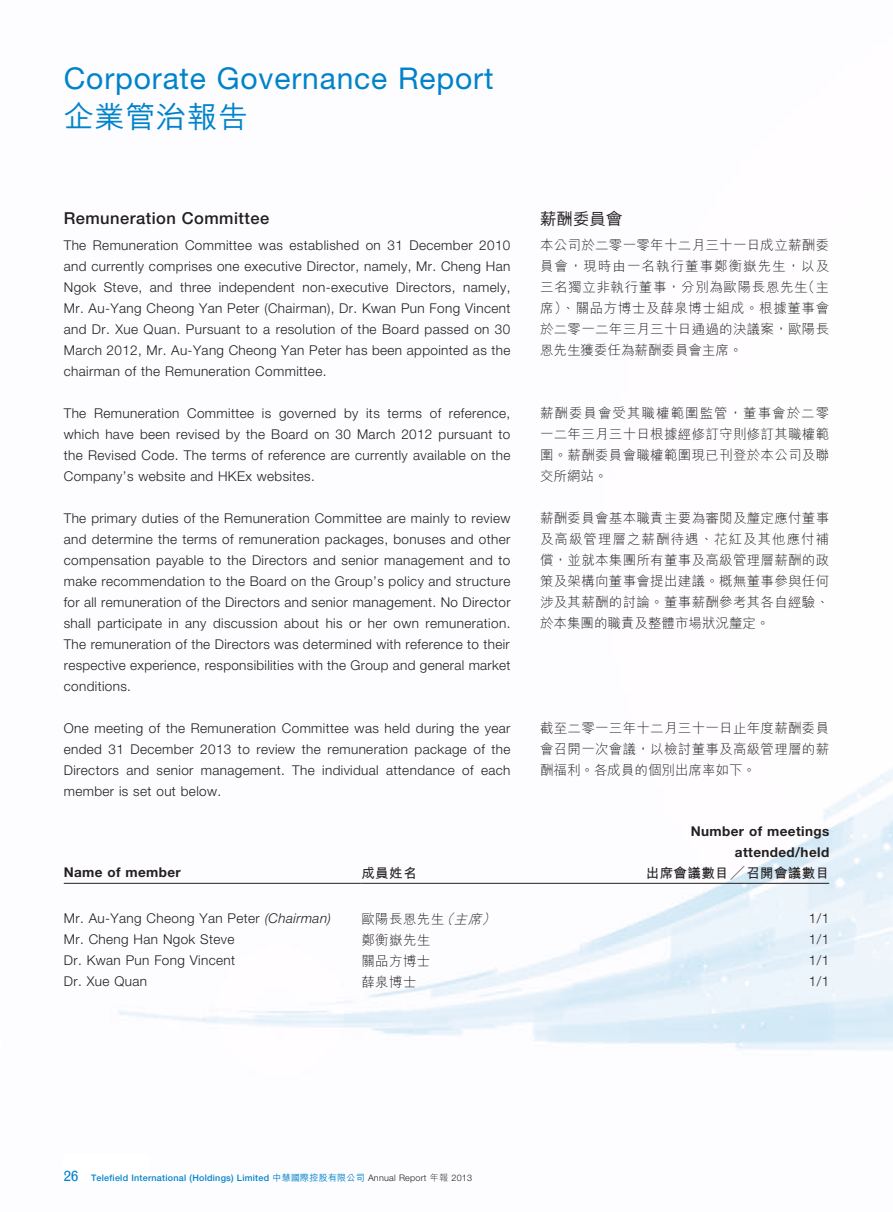
<style>
.page{position:relative;width:893px;height:1212px;background:#fff}
.page>*{position:absolute;margin:0;border:0;box-sizing:border-box;transform-origin:0 0}
.t1{font:30px "Helvetica Neue LT Std";letter-spacing:.03em;color:#0083ca}
.t2{font:500 30px "M Hei HK";letter-spacing:.03em;color:#0083ca}
.t3{font:500 16.5px "Helvetica Neue LT Std";letter-spacing:.03em;color:#231f20}
.t4{font:500 16.5px "M Hei HK";color:#231f20}
.t5{font:300 13.5px/21px "Helvetica Neue LT Std";letter-spacing:.03em;color:#231f20;text-align:justify}
.t6{font:300 13.5px/21px "M Hei HK";letter-spacing:.02em;color:#231f20;text-align:justify}
.t7{font:700 13.5px/21px "Helvetica Neue LT Std";letter-spacing:.03em;color:#231f20;text-align:right}
.t8{font:700 13.5px "M Hei HK";letter-spacing:.03em;color:#231f20}
.t9{font:500 9px "Helvetica Neue LT Std";letter-spacing:.03em;color:#0083ca}
.s1{font-style:italic}
.s2{font-family:"Grotesque MT Std";font-weight:400;font-size:15px}
.s3{font-family:"M Hei HK"}
.s4{font-weight:300;color:#231f20}
.s5{font-family:"M Hei HK";font-weight:300;color:#231f20}
</style>
<div class="page">
<img style="left:63px;top:769px;width:830px;height:281px">
<hr style="left:64px;top:883px;width:297px;height:1px;background:#231f20">
<hr style="left:361px;top:883px;width:179px;height:1px;background:#231f20">
<hr style="left:540px;top:883px;width:289px;height:1px;background:#231f20">
<h1 class="t1" style="left:64px;top:60px;width:431px">Corporate Governance Report</h1>
<h1 class="t2" style="left:64px;top:95px;width:186px">企業管治報告</h1>
<p class="t3" style="left:64px;top:209px;width:207px">Remuneration Committee</p>
<p class="t5" style="left:64px;top:234px;width:448px">The Remuneration Committee was established on 31 December 2010 and currently comprises one executive Director, namely, Mr. Cheng Han Ngok Steve, and three independent non-executive Directors, namely, Mr. Au-Yang Cheong Yan Peter (Chairman), Dr. Kwan Pun Fong Vincent and Dr. Xue Quan. Pursuant to a resolution of the Board passed on 30<br>March 2012, Mr. Au-Yang Cheong Yan Peter has been appointed as the chairman of the Remuneration Committee.</p>
<p class="t5" style="left:64px;top:402px;width:448px">The Remuneration Committee is governed by its terms of reference, which have been revised by the Board on 30 March 2012 pursuant to the Revised Code. The terms of reference are currently available on the Company’s website and HKEx websites.</p>
<p class="t5" style="left:64px;top:507px;width:448px">The primary duties of the Remuneration Committee are mainly to review and determine the terms of remuneration packages, bonuses and other compensation payable to the Directors and senior management and to make recommendation to the Board on the Group’s policy and structure for all remuneration of the Directors and senior management. No Director shall participate in any discussion about his or her own remuneration.<br>The remuneration of the Directors was determined with reference to their respective experience, responsibilities with the Group and general market conditions.</p>
<p class="t5" style="left:64px;top:717px;width:448px">One meeting of the Remuneration Committee was held during the year ended 31 December 2013 to review the remuneration package of the Directors and senior management. The individual attendance of each member is set out below.</p>
<p class="t7" style="left:64px;top:861px;width:119px">Name of member</p>
<p class="t8" style="left:361px;top:863px;width:57px">成員姓名</p>
<p class="t4" style="left:540px;top:206px;width:84px">薪酬委員會</p>
<p class="t6" style="left:540px;top:234px;width:291px">本公司於二零一零年十二月三十一日成立薪酬委員會，現時由一名執行董事鄭衡嶽先生，以及三名獨立非執行董事，分別為歐陽長恩先生（主席）、關品方博士及薛泉博士組成。根據董事會於二零一二年三月三十日通過的決議案，歐陽長恩先生獲委任為薪酬委員會主席。</p>
<p class="t6" style="left:540px;top:402px;width:291px">薪酬委員會受其職權範圍監管，董事會於二零一二年三月三十日根據經修訂守則修訂其職權範圍。薪酬委員會職權範圍現已刊登於本公司及聯交所網站。</p>
<p class="t6" style="left:540px;top:507px;width:291px">薪酬委員會基本職責主要為審閱及釐定應付董事及高級管理層之薪酬待遇、花紅及其他應付補償，並就本集團所有董事及高級管理層薪酬的政策及架構向董事會提出建議。概無董事參與任何涉及其薪酬的討論。董事薪酬參考其各自經驗、於本集團的職責及整體市場狀況釐定。</p>
<p class="t6" style="left:540px;top:717px;width:291px">截至二零一三年十二月三十一日止年度薪酬委員會召開一次會議，以檢討董事及高級管理層的薪酬福利。各成員的個別出席率如下。</p>
<p class="t7" style="left:691px;top:820px;width:140px">Number of meetings attended/held</p>
<p class="t8" style="left:646px;top:863px;width:185px">出席會議數目╱召開會議數目</p>
<p class="t5" style="left:64px;top:908px;width:269px">Mr. Au-Yang Cheong Yan Peter <span class="s1">(Chairman)</span></p>
<p class="t6" style="left:361px;top:908px;width:140px">歐陽長恩先生<span class="s1">（主席）</span></p>
<p class="t5" style="left:809px;top:908px;width:22px">1/1</p>
<p class="t5" style="left:64px;top:929px;width:172px">Mr. Cheng Han Ngok Steve</p>
<p class="t6" style="left:361px;top:929px;width:71px">鄭衡嶽先生</p>
<p class="t5" style="left:809px;top:929px;width:22px">1/1</p>
<p class="t5" style="left:64px;top:950px;width:173px">Dr. Kwan Pun Fong Vincent</p>
<p class="t6" style="left:361px;top:950px;width:71px">關品方博士</p>
<p class="t5" style="left:809px;top:950px;width:22px">1/1</p>
<p class="t5" style="left:64px;top:971px;width:85px">Dr. Xue Quan</p>
<p class="t6" style="left:361px;top:971px;width:57px">薛泉博士</p>
<p class="t5" style="left:809px;top:971px;width:22px">1/1</p>
<p class="t9" style="left:64px;top:1172px;width:410px"><span class="s2">26</span> Telefield International (Holdings) Limited <span class="s3">中慧國際控股有限公司</span> <span class="s4">Annual Report</span> <span class="s5">年報</span> <span class="s4">2013</span></p>
</div>
